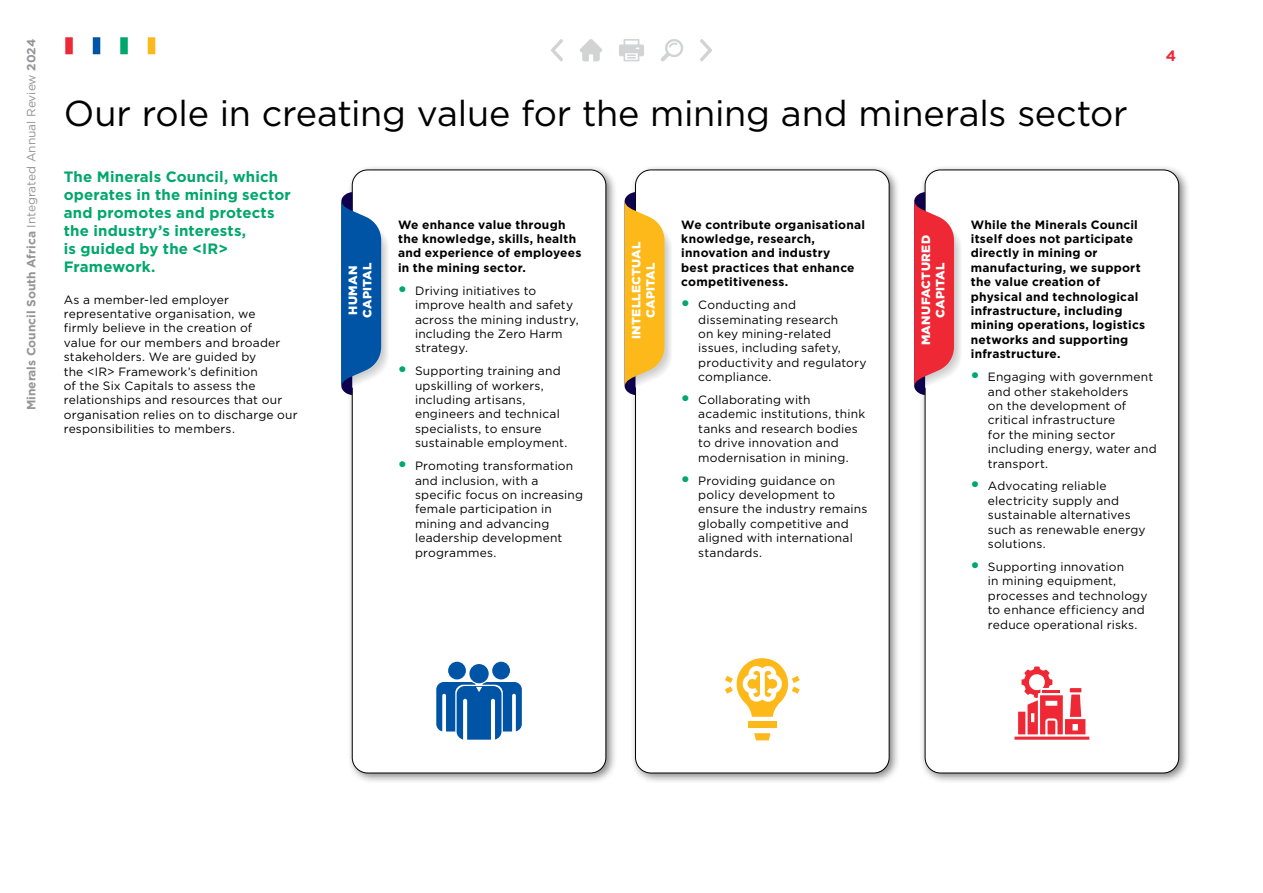
<style>
.page{position:relative;width:1263px;height:893px;background:#fff}
.page>*{position:absolute;margin:0;border:0;box-sizing:border-box;transform-origin:0 0}
.t1{font:36px "Gotham";letter-spacing:-.01em;color:#000}
.t2{font:700 15px/18px "Gotham";letter-spacing:.01em;color:#00a76d}
.t3{font:700 15px "Gotham";color:#ee2935}
.t4{font:12px/14.4px "Gotham";letter-spacing:.015em;color:#000}
.t5{font:700 12px/14.4px "Gotham";letter-spacing:.02em;color:#000}
.t6{font:700 12px "Gotham";color:#939598}
.t7{font:900 12px/14.4px "Gotham";letter-spacing:.02em;color:#fff;text-align:center}
.s1{font-weight:400}
.s2{font-family:"Proxima Nova Extrabld";font-size:24px;color:#00a76d}
</style>
<div class="page">
<div style="left:65px;top:37px;width:8px;height:17px;background:#ee2935"></div>
<div style="left:93px;top:37px;width:7px;height:17px;background:#0054a6"></div>
<div style="left:120px;top:37px;width:8px;height:17px;background:#00a76d"></div>
<div style="left:148px;top:37px;width:7px;height:17px;background:#fdb91a"></div>
<svg style="left:580px;top:39px;width:22px;height:22px"></svg>
<svg style="left:700px;top:39px;width:12px;height:22px"></svg>
<svg style="left:551px;top:39px;width:12px;height:22px"></svg>
<svg style="left:619px;top:39px;width:25px;height:22px"></svg>
<svg style="left:661px;top:39px;width:22px;height:22px"></svg>
<div style="left:346px;top:164px;width:271px;height:620px;background:#000;opacity:.5"></div>
<div style="left:352px;top:170px;width:254px;height:603px;background:#fff;border-radius:15px"></div>
<div style="left:630px;top:164px;width:270px;height:620px;background:#000;opacity:.5"></div>
<div style="left:635px;top:170px;width:254px;height:603px;background:#fff;border-radius:15px"></div>
<div style="left:919px;top:164px;width:271px;height:620px;background:#000;opacity:.5"></div>
<div style="left:925px;top:170px;width:254px;height:603px;background:#fff;border-radius:15px"></div>
<svg style="left:341px;top:192px;width:47px;height:203px"></svg>
<svg style="left:625px;top:192px;width:46px;height:203px"></svg>
<svg style="left:914px;top:192px;width:47px;height:203px"></svg>
<svg style="left:436px;top:662px;width:86px;height:78px"></svg>
<svg style="left:754px;top:733px;width:16px;height:7px"></svg>
<div style="left:748px;top:722px;width:29px;height:6px;background:#fdb91a"></div>
<svg style="left:725px;top:658px;width:75px;height:59px"></svg>
<svg style="left:1014px;top:666px;width:76px;height:74px"></svg>
<p class="t6" style="left:23px;top:410px;width:373px;rotate:-90deg">Minerals Council South Africa <span class="s1">Integrated Annual Review</span> 2024</p>
<p class="t3" style="left:1166px;top:46px;width:12px">4</p>
<h1 class="t1" style="left:64px;top:91px;width:1065px">Our role in creating value for the mining and minerals sector</h1>
<p class="t2" style="left:64px;top:168px;width:229px">The Minerals Council, which operates in the mining sector and promotes and protects the industry’s interests,<br>is guided by the &lt;IR&gt;<br>Framework.</p>
<p class="t4" style="left:64px;top:292px;width:235px">As a member-led employer representative organisation, we<br>firmly believe in the creation of<br>value for our members and broader stakeholders. We are guided by<br>the &lt;IR&gt; Framework’s definition<br>of the Six Capitals to assess the relationships and resources that our organisation relies on to discharge our responsibilities to members.</p>
<p class="t5" style="left:681px;top:217px;width:185px">We contribute organisational knowledge, research, innovation and industry<br>best practices that enhance competitiveness.</p>
<p class="t4" style="left:698px;top:297px;width:170px;text-indent:-17px"><span class="s2">•</span> Conducting and disseminating research<br>on key mining-related issues, including safety, productivity and regulatory compliance.</p>
<p class="t4" style="left:698px;top:392px;width:168px;text-indent:-17px"><span class="s2">•</span> Collaborating with academic institutions, think tanks and research bodies to drive innovation and modernisation in mining.</p>
<p class="t4" style="left:698px;top:473px;width:171px;text-indent:-17px"><span class="s2">•</span> Providing guidance on policy development to ensure the industry remains globally competitive and aligned with international standards.</p>
<p class="t5" style="left:971px;top:217px;width:176px">While the Minerals Council itself does not participate directly in mining or manufacturing, we support the value creation of physical and technological infrastructure, including mining operations, logistics networks and supporting infrastructure.</p>
<p class="t4" style="left:988px;top:369px;width:170px;text-indent:-17px"><span class="s2">•</span> Engaging with government and other stakeholders<br>on the development of critical infrastructure<br>for the mining sector including energy, water and transport.</p>
<p class="t4" style="left:988px;top:479px;width:159px;text-indent:-17px"><span class="s2">•</span> Advocating reliable electricity supply and sustainable alternatives such as renewable energy solutions.</p>
<p class="t4" style="left:988px;top:559px;width:161px;text-indent:-17px"><span class="s2">•</span> Supporting innovation<br>in mining equipment, processes and technology to enhance efficiency and reduce operational risks.</p>
<p class="t5" style="left:398px;top:217px;width:185px">We enhance value through the knowledge, skills, health and experience of employees in the mining sector.</p>
<p class="t4" style="left:415px;top:283px;width:165px;text-indent:-17px"><span class="s2">•</span> Driving initiatives to improve health and safety across the mining industry, including the Zero Harm strategy.</p>
<p class="t4" style="left:415px;top:363px;width:154px;text-indent:-17px"><span class="s2">•</span> Supporting training and upskilling of workers, including artisans, engineers and technical specialists, to ensure sustainable employment.</p>
<p class="t4" style="left:415px;top:458px;width:170px;text-indent:-17px"><span class="s2">•</span> Promoting transformation and inclusion, with a specific focus on increasing female participation in mining and advancing leadership development programmes.</p>
<p class="t7" style="left:629px;top:339px;width:99px;rotate:-90deg">INTELLECTUAL<br>CAPITAL</p>
<p class="t7" style="left:918px;top:345px;width:112px;rotate:-90deg">MANUFACTURED<br>CAPITAL</p>
<p class="t7" style="left:346px;top:318px;width:57px;text-align:left;rotate:-90deg">HUMAN<br>CAPITAL</p>
</div>
